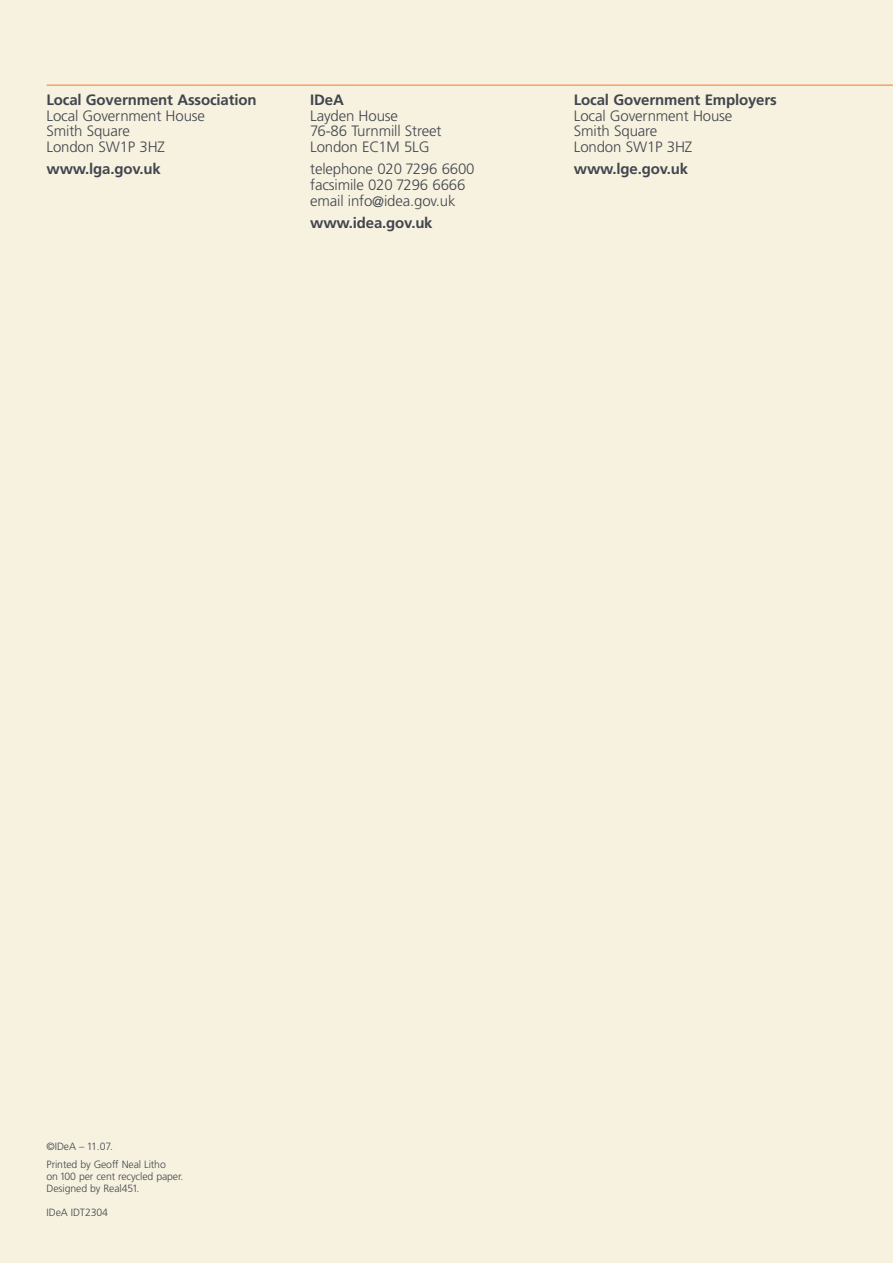
<style>
.page{position:relative;width:893px;height:1263px;background:#f7f2df}
.page>*{position:absolute;margin:0;border:0;box-sizing:border-box;transform-origin:0 0}
.t1{font:300 15px/15.8px "Frutiger";letter-spacing:-.01em;color:#41454e}
.t2{font:700 15px "Frutiger";letter-spacing:-.01em;color:#41454e}
.t3{font:300 10.5px/18.5px "Frutiger";letter-spacing:-.01em;color:#41454e}
</style>
<div class="page">
<hr style="left:47px;top:85px;width:846px;height:1px;background:#f47929">
<p class="t2" style="left:47px;top:94px;width:211px">Local Government Association</p>
<p class="t1" style="left:47px;top:109px;width:160px">Local Government House<br>Smith Square<br>London SW1P 3HZ</p>
<p class="t2" style="left:47px;top:163px;width:116px">www.lga.gov.uk</p>
<p class="t2" style="left:310px;top:94px;width:35px">IDeA</p>
<p class="t1" style="left:310px;top:109px;width:133px">Layden House<br>76-86 Turnmill Street<br>London EC1M 5LG</p>
<p class="t1" style="left:310px;top:162px;width:166px">telephone 020 7296 6600 facsimile 020 7296 6666 email info@idea.gov.uk</p>
<p class="t2" style="left:310px;top:217px;width:124px">www.idea.gov.uk</p>
<p class="t2" style="left:574px;top:94px;width:204px">Local Government Employers</p>
<p class="t1" style="left:574px;top:109px;width:160px">Local Government House<br>Smith Square<br>London SW1P 3HZ</p>
<p class="t2" style="left:574px;top:163px;width:116px">www.lge.gov.uk</p>
<p class="t3" style="left:47px;top:1138px;width:121px">©IDeA – 11.07.<br>Printed by Geoff Neal Litho</p>
<p class="t3" style="left:47px;top:1171px;width:138px;line-height:12px">on 100 per cent recycled paper.<br>Designed by Real451.</p>
<p class="t3" style="left:47px;top:1204px;width:63px">IDeA IDT2304</p>
</div>
